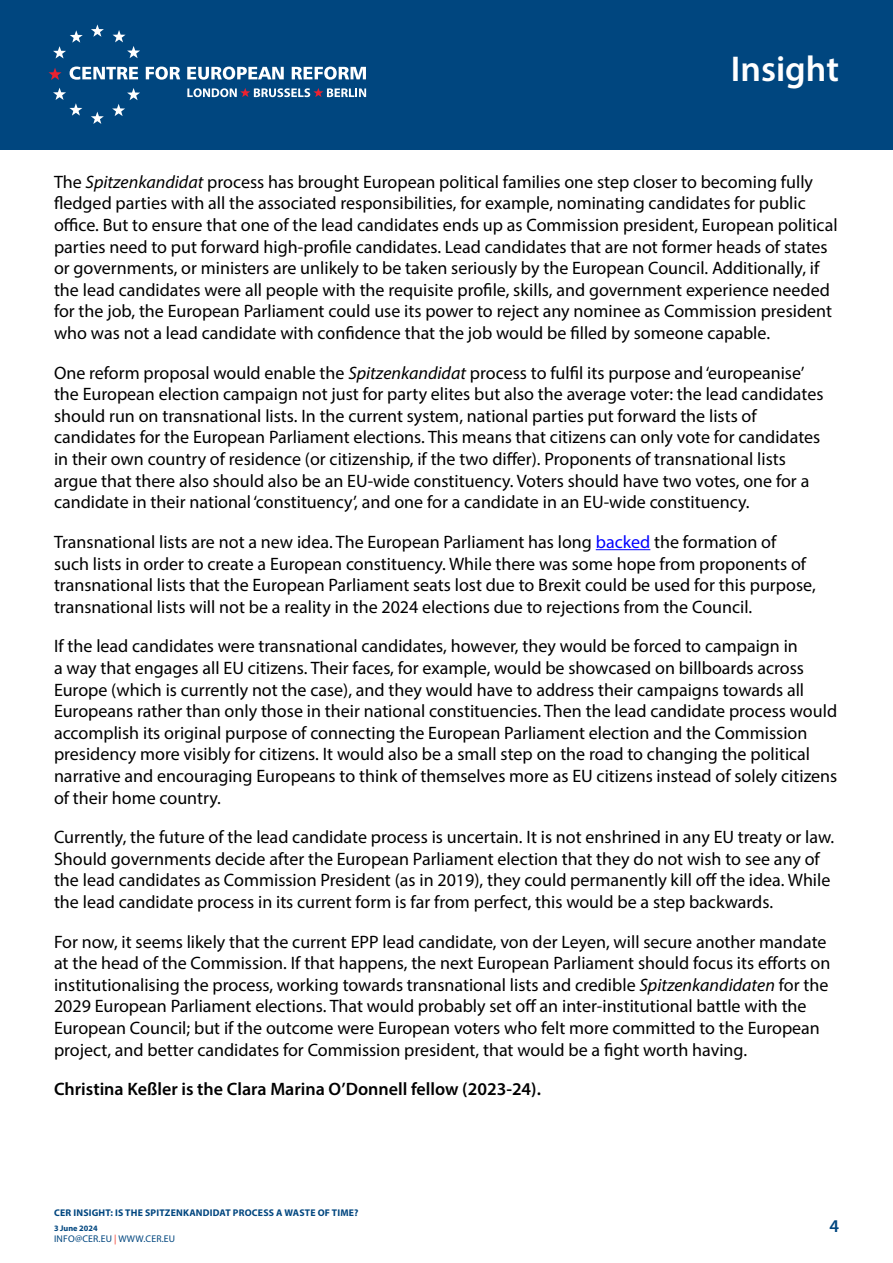
<style>
.page{position:relative;width:893px;height:1263px;background:#fff}
.page>*{position:absolute;margin:0;border:0;box-sizing:border-box;transform-origin:0 0}
.t1{font:600 36px "Myriad Pro";color:#fff}
.t2{font:18px/21.6px "Myriad Pro";color:#000}
.t3{font:600 18px "Myriad Pro";color:#000}
.t4{font:600 18px "Myriad Pro";color:#00467f}
.t5{font:700 9.75px "Myriad Pro";letter-spacing:.02em;color:#00467f}
.t6{font:9.75px "Myriad Pro";letter-spacing:.02em;color:#00467f}
.t7{font:700 8.25px "Myriad Pro";color:#00467f}
.s1{font-style:italic}
.s2{color:#00f}
.s3{color:#ee3124}
</style>
<div class="page">
<hr style="left:596px;top:549px;width:54px;height:1px;background:#00f">
<div style="left:0;top:0;width:893px;height:150px;background:#00467f"></div>
<svg style="left:91px;top:24px;width:13px;height:13px"></svg>
<svg style="left:113px;top:30px;width:27px;height:28px"></svg>
<svg style="left:112px;top:88px;width:28px;height:28px"></svg>
<svg style="left:91px;top:112px;width:13px;height:12px"></svg>
<svg style="left:53px;top:88px;width:29px;height:28px"></svg>
<svg style="left:53px;top:30px;width:30px;height:28px"></svg>
<svg style="left:49px;top:68px;width:13px;height:12px"></svg>
<svg style="left:70px;top:67px;width:68px;height:13px"></svg>
<svg style="left:146px;top:67px;width:34px;height:13px"></svg>
<svg style="left:187px;top:67px;width:97px;height:13px"></svg>
<svg style="left:292px;top:67px;width:74px;height:13px"></svg>
<svg style="left:187px;top:88px;width:179px;height:9px"></svg>
<h1 class="t1" style="left:731px;top:46px;width:110px">Insight</h1>
<p class="t2" style="left:54px;top:171px;width:785px">The <span class="s1">Spitzenkandidat</span> process has brought European political families one step closer to becoming fully fledged parties with all the associated responsibilities, for example, nominating candidates for public office. But to ensure that one of the lead candidates ends up as Commission president, European political parties need to put forward high-profile candidates. Lead candidates that are not former heads of states or governments, or ministers are unlikely to be taken seriously by the European Council. Additionally, if the lead candidates were all people with the requisite profile, skills, and government experience needed for the job, the European Parliament could use its power to reject any nominee as Commission president who was not a lead candidate with confidence that the job would be filled by someone capable.</p>
<p class="t2" style="left:54px;top:362px;width:771px">One reform proposal would enable the <span class="s1">Spitzenkandidat</span> process to fulfil its purpose and ‘europeanise’ the European election campaign not just for party elites but also the average voter: the lead candidates should run on transnational lists. In the current system, national parties put forward the lists of candidates for the European Parliament elections. This means that citizens can only vote for candidates in their own country of residence (or citizenship, if the two differ). Proponents of transnational lists argue that there also should also be an EU-wide constituency. Voters should have two votes, one for a candidate in their national ‘constituency’, and one for a candidate in an EU-wide constituency.</p>
<p class="t2" style="left:54px;top:531px;width:763px">Transnational lists are not a new idea. The European Parliament has long <span class="s2">backed</span> the formation of such lists in order to create a European constituency. While there was some hope from proponents of transnational lists that the European Parliament seats lost due to Brexit could be used for this purpose, transnational lists will not be a reality in the 2024 elections due to rejections from the Council.</p>
<p class="t2" style="left:54px;top:635px;width:785px">If the lead candidates were transnational candidates, however, they would be forced to campaign in<br>a way that engages all EU citizens. Their faces, for example, would be showcased on billboards across Europe (which is currently not the case), and they would have to address their campaigns towards all Europeans rather than only those in their national constituencies. Then the lead candidate process would accomplish its original purpose of connecting the European Parliament election and the Commission presidency more visibly for citizens. It would also be a small step on the road to changing the political narrative and encouraging Europeans to think of themselves more as EU citizens instead of solely citizens of their home country.</p>
<p class="t2" style="left:54px;top:826px;width:782px">Currently, the future of the lead candidate process is uncertain. It is not enshrined in any EU treaty or law.<br>Should governments decide after the European Parliament election that they do not wish to see any of the lead candidates as Commission President (as in 2019), they could permanently kill off the idea. While the lead candidate process in its current form is far from perfect, this would be a step backwards.</p>
<p class="t2" style="left:54px;top:930px;width:778px">For now, it seems likely that the current EPP lead candidate, von der Leyen, will secure another mandate at the head of the Commission. If that happens, the next European Parliament should focus its efforts on institutionalising the process, working towards transnational lists and credible <span class="s1">Spitzenkandidaten</span> for the 2029 European Parliament elections. That would probably set off an inter-institutional battle with the European Council; but if the outcome were European voters who felt more committed to the European project, and better candidates for Commission president, that would be a fight worth having.</p>
<p class="t3" style="left:54px;top:1078px;width:488px">Christina Keßler is the Clara Marina O’Donnell fellow (2023-24).</p>
<p class="t5" style="left:54px;top:1207px;width:306px">CER INSIGHT: IS THE SPITZENKANDIDAT PROCESS A WASTE OF TIME?</p>
<p class="t7" style="left:54px;top:1223px;width:45px">3 June 2024</p>
<p class="t6" style="left:54px;top:1233px;width:123px">INFO@CER.EU <span class="s3">|</span> WWW.CER.EU</p>
<p class="t4" style="left:829px;top:1215px;width:11px">4</p>
</div>
